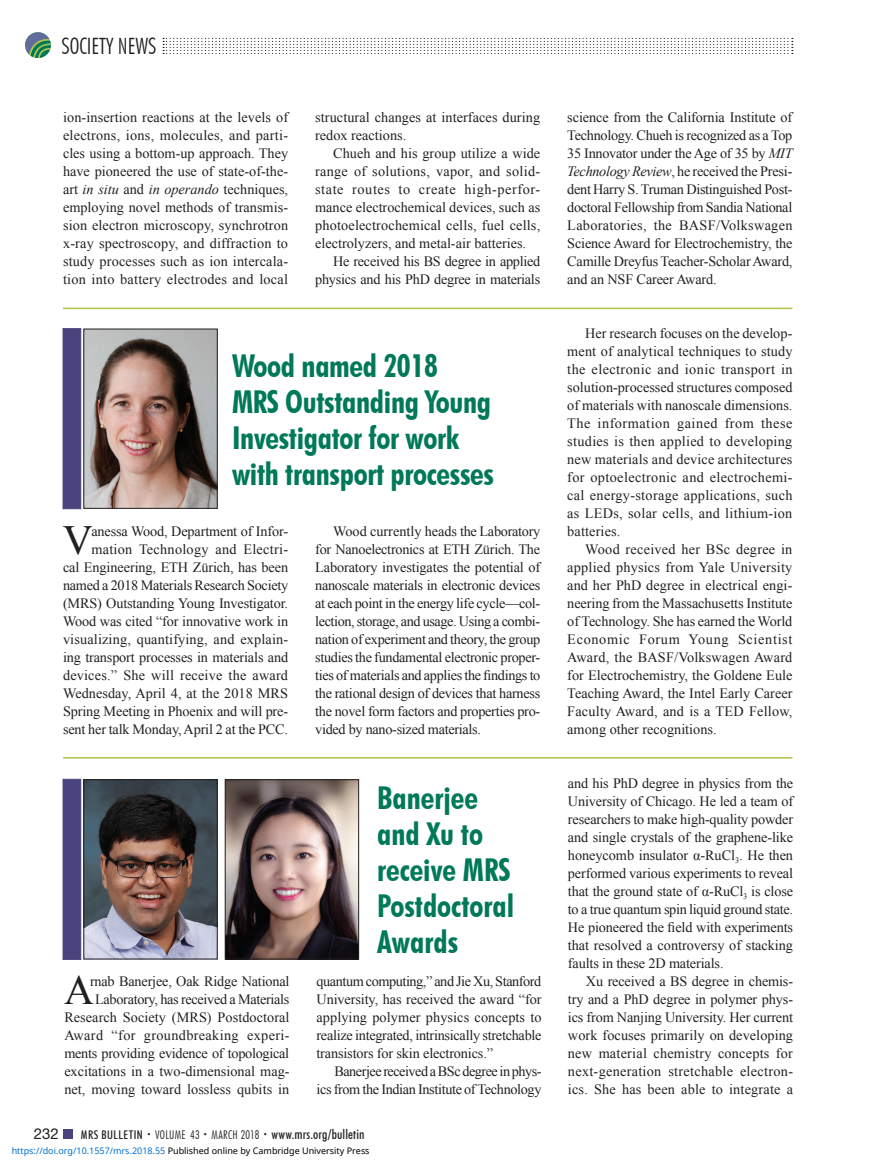
<style>
.page{position:relative;width:878px;height:1175px;background:#fff}
.page>*{position:absolute;margin:0;border:0;box-sizing:border-box;transform-origin:0 0}
.Drop_Cap{font:41.4px "Times New Roman";color:#231f20}
.t1{font:700 condensed 31.5px/36px "Futura BT";letter-spacing:-.01em;color:#007959}
.t2{font:300 condensed 22.5px "Futura BT";color:#231f20}
.t3{font:15px "Helvetica Neue LT Std";color:#231f20}
.Body_Text_9_5_x_12_F{font:14.25px/18px "Times New Roman";color:#231f20;text-align:justify}
.Drop_Cap-2{font:14.25px/18px "Times New Roman";letter-spacing:-.01em;color:#231f20;text-align:right}
.Body_Text_9_5_x_12_F-2{font:14.25px/18px "Times New Roman";letter-spacing:-.025em;color:#231f20;text-align:right}
.Body_Text_9_5_x_12_F-3{font:14.25px/18px "Times New Roman";letter-spacing:-.02em;color:#231f20;text-align:right}
.t4{font:500 condensed 13.5px "Futura BT";letter-spacing:.01em;color:#231f20}
.t5{font:9px "Noto Sans";color:#000}
.s1{font-style:italic}
.s2{font-size:12px}
.s3{font-weight:300;font-size:7.5px}
.s4{font-weight:300;font-size:12px}
.s5{color:#0172cf}
</style>
<div class="page">
<div style="left:63px;top:1130px;width:9px;height:8px;background:#49447e"></div>
<svg style="left:25px;top:32px;width:26px;height:26px"></svg>
<svg style="left:163px;top:38px;width:629px;height:16px"></svg>
<img style="left:85px;top:330px;width:131px;height:176px">
<div style="left:83px;top:328px;width:135px;height:180px;border:1px solid #231f20"></div>
<div style="left:63px;top:328px;width:18px;height:181px;background:#49447e;border:1px solid #49447e"></div>
<img style="left:85px;top:781px;width:131px;height:176px">
<div style="left:83px;top:779px;width:135px;height:180px;border:1px solid #231f20"></div>
<img style="left:227px;top:781px;width:130px;height:176px">
<div style="left:225px;top:779px;width:134px;height:180px;border:1px solid #231f20"></div>
<div style="left:63px;top:779px;width:18px;height:180px;background:#49447e;border:1px solid #49447e"></div>
<hr style="left:63px;top:308px;width:729px;height:1px;background:#abc44b">
<hr style="left:63px;top:757px;width:729px;height:1px;background:#abc44b">
<h3 class="t2" style="left:62px;top:32px;width:96px">SOCIETY NEWS</h3>
<p class="Body_Text_9_5_x_12_F" style="left:63px;top:108px;width:227px">ion-insertion reactions at the levels of electrons, ions, molecules, and parti&shy;cles using a bottom-up approach. They have pioneered the use of state-of-the&shy;art <span class="s1">in situ</span> and <span class="s1">in operando</span> techniques, employing novel methods of transmis&shy;sion electron microscopy, synchrotron x-ray spectroscopy, and diffraction to study processes such as ion intercala&shy;tion into battery electrodes and local</p>
<p class="Body_Text_9_5_x_12_F" style="left:315px;top:108px;width:226px">structural changes at interfaces during redox reactions.</p>
<p class="Body_Text_9_5_x_12_F" style="left:315px;top:144px;width:227px;text-indent:18px">Chueh and his group utilize a wide range of solutions, vapor, and solid&shy;state routes to create high-perfor&shy;mance electrochemical devices, such as photoelectrochemical cells, fuel cells, electrolyzers, and metal-air batteries.</p>
<p class="Body_Text_9_5_x_12_F-3" style="left:315px;top:252px;width:226px">He received his BS degree in applied physics and his PhD degree in materials</p>
<p class="t1" style="left:232px;top:347px;width:263px">Wood named 2018<br>MRS Outstanding Young<br>Investigator for work with transport processes</p>
<p class="Drop_Cap-2" style="left:63px;top:522px;width:227px">anessa Wood, Department of Infor&shy;mation Technology and Electri-<br>cal Engineering, ETH Zürich, has been named a 2018 Materials Research Society (MRS) Outstanding Young Investigator.<br>Wood was cited “for innovative work in visualizing, quantifying, and explain&shy;ing transport processes in materials and devices.” She will receive the award Wednesday, April 4, at the 2018 MRS Spring Meeting in Phoenix and will pre&shy;sent her talk Monday, April 2 at the PCC.</p>
<p class="Body_Text_9_5_x_12_F" style="left:315px;top:522px;width:227px;text-indent:18px">Wood currently heads the Laboratory for Nanoelectronics at ETH Zürich. The Laboratory investigates the potential of nanoscale materials in electronic devices at each point in the energy life cycle—col&shy;lection, storage, and usage. Using a combi&shy;nation of experiment and theory, the group studies the fundamental electronic proper&shy;ties of materials and applies the findings to the rational design of devices that harness the novel form factors and properties pro&shy;vided by nano-sized materials.</p>
<p class="Drop_Cap" style="left:63px;top:512px;width:31px">V</p>
<p class="t1" style="left:377px;top:780px;width:138px">Banerjee and Xu to receive MRS<br>Postdoctoral<br>Awards</p>
<p class="Drop_Cap" style="left:64px;top:962px;width:31px">A</p>
<p class="Drop_Cap-2" style="left:64px;top:972px;width:227px">rnab Banerjee, Oak Ridge National Laboratory, has received a Materials Research Society (MRS) Postdoctoral Award “for groundbreaking experi&shy;ments providing evidence of topological excitations in a two-dimensional mag&shy;net, moving toward lossless qubits in</p>
<p class="Drop_Cap-2" style="left:316px;top:972px;width:227px;text-align:justify">quantum computing,” and Jie Xu, Stanford University, has received the award “for applying polymer physics concepts to realize integrated, intrinsically stretchable transistors for skin electronics.”</p>
<p class="Body_Text_9_5_x_12_F-2" style="left:316px;top:1062px;width:226px">Banerjee received a BSc degree in phys&shy;ics from the Indian Institute of Technology</p>
<p class="t3" style="left:34px;top:1124px;width:27px">232</p>
<p class="t4" style="left:81px;top:1126px;width:285px"><span class="s2">MRS BULLETIN</span> <span class="s3">•</span> <span class="s4">VOLUME 43</span> <span class="s3">•</span> <span class="s4">MARCH 2018</span> <span class="s3">•</span> www.mrs.org/bulletin</p>
<p class="t5" style="left:12px;top:1143px;width:359px"><span class="s5">https://doi.org/10.1557/mrs.2018.55</span> Published online by Cambridge University Press</p>
<p class="Body_Text_9_5_x_12_F" style="left:567px;top:108px;width:227px">science from the California Institute of Technology. Chueh is recognized as a Top 35 Innovator under the Age of 35 by <span class="s1">MIT Technology Review</span>, he received the Presi&shy;dent Harry S. Truman Distinguished Post&shy;doctoral Fellowship from Sandia National Laboratories, the BASF/Volkswagen Science Award for Electrochemistry, the Camille Dreyfus Teacher-Scholar Award, and an NSF Career Award.</p>
<p class="Body_Text_9_5_x_12_F" style="left:567px;top:324px;width:227px;text-indent:18px">Her research focuses on the develop&shy;ment of analytical techniques to study the electronic and ionic transport in solution-processed structures composed of materials with nanoscale dimensions.<br>The information gained from these studies is then applied to developing new materials and device architectures for optoelectronic and electrochemi&shy;cal energy-storage applications, such as LEDs, solar cells, and lithium-ion batteries.</p>
<p class="Body_Text_9_5_x_12_F" style="left:567px;top:540px;width:227px;text-indent:18px">Wood received her BSc degree in applied physics from Yale University and her PhD degree in electrical engi&shy;neering from the Massachusetts Institute of Technology. She has earned the World Economic Forum Young Scientist Award, the BASF/Volkswagen Award for Electrochemistry, the Goldene Eule Teaching Award, the Intel Early Career Faculty Award, and is a TED Fellow, among other recognitions.</p>
<p class="Body_Text_9_5_x_12_F" style="left:568px;top:774px;width:227px">and his PhD degree in physics from the University of Chicago. He led a team of researchers to make high-quality powder and single crystals of the graphene-like honeycomb insulator α-RuCl<sub>3</sub>. He then performed various experiments to reveal that the ground state of α-RuCl<sub>3</sub> is close to a true quantum spin liquid ground state.<br>He pioneered the field with experiments that resolved a controversy of stacking faults in these 2D materials.</p>
<p class="Body_Text_9_5_x_12_F" style="left:568px;top:972px;width:227px;text-indent:18px">Xu received a BS degree in chemis&shy;try and a PhD degree in polymer phys&shy;ics from Nanjing University. Her current work focuses primarily on developing new material chemistry concepts for next-generation stretchable electron&shy;ics. She has been able to integrate a</p>
</div>
